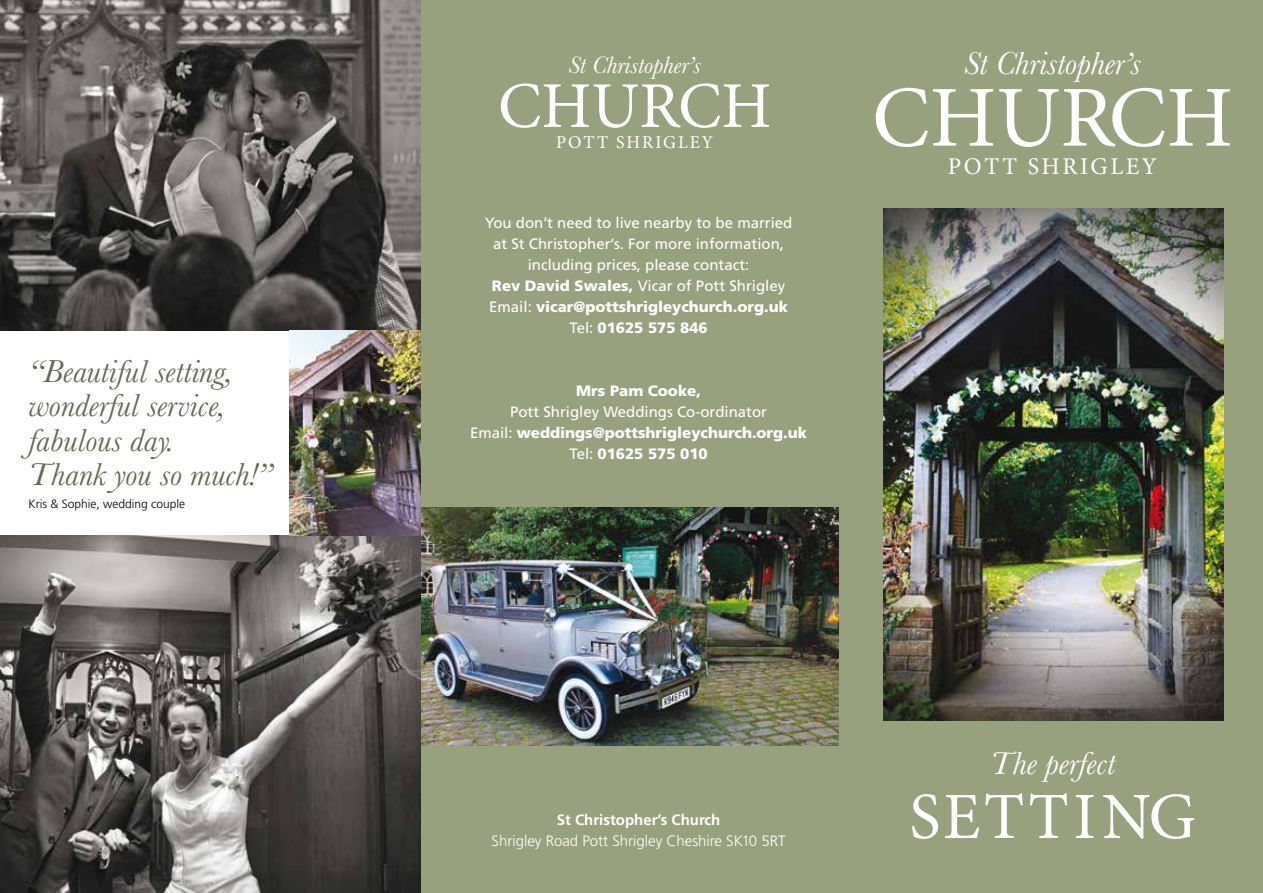
<style>
.page{position:relative;width:1263px;height:893px;background:#fff}
.page>*{position:absolute;margin:0;border:0;box-sizing:border-box;transform-origin:0 0}
.t1{font:87px "Minion Pro";color:#fff}
.t2{font:66px "Minion Pro";letter-spacing:.05em;color:#fff}
.t3{font:65.25px "Minion Pro";color:#fff}
.t4{font:italic 33px/34.5px "Baskerville";color:#626b51}
.t5{font:italic 33px "Baskerville";color:#fff}
.t6{font:italic 24.75px "Baskerville";color:#fff}
.t7{font:24px "Minion Pro";letter-spacing:.11em;color:#fff}
.t8{font:18px "Minion Pro";letter-spacing:.11em;color:#fff}
.t9{font:15px/21px "Frutiger";color:#fff;text-align:center}
.t10{font:900 15px/21px "Frutiger";color:#fff;text-align:center}
.t11{font:300 15px "Frutiger";color:#fff}
.t12{font:700 15px "Frutiger";color:#fff}
.t13{font:300 12px "Frutiger";color:#000}
.s1{font-weight:900}
.s2{font-weight:400}
</style>
<div class="page">
<div style="left:421px;top:0;width:421px;height:893px;background:#98a17d"></div>
<img style="left:421px;top:507px;width:418px;height:238px">
<div style="left:839px;top:0;width:424px;height:893px;background:#98a17d"></div>
<img style="left:0;top:0;width:421px;height:330px">
<img style="left:0;top:536px;width:421px;height:357px">
<img style="left:883px;top:208px;width:340px;height:512px">
<img style="left:289px;top:331px;width:132px;height:205px">
<h3 class="t4" style="left:28px;top:354px;width:246px">“Beautiful setting, wonderful service, fabulous day.<br>Thank you so much!”</h3>
<p class="t13" style="left:28px;top:497px;width:158px">Kris &amp; Sophie, wedding couple</p>
<h3 class="t6" style="left:568px;top:49px;width:134px">St Christopher’s</h3>
<h3 class="t3" style="left:498px;top:62px;width:275px">CHURCH</h3>
<p class="t8" style="left:556px;top:131px;width:159px">POTT SHRIGLEY</p>
<p class="t9" style="left:485px;top:212px;width:309px">You don’t need to live nearby to be married at St Christopher’s. For more information, including prices, please contact:<br><span class="s1">Rev David Swales,</span> Vicar of Pott Shrigley Email: <span class="s1">vicar@pottshrigleychurch.org.uk </span>Tel: <span class="s1">01625 575 846</span></p>
<p class="t10" style="left:576px;top:380px;width:126px">Mrs Pam Cooke,</p>
<p class="t10" style="left:470px;top:401px;width:338px"><span class="s2">Pott Shrigley Weddings Co-ordinator<br>Email:</span> weddings@pottshrigleychurch.org.uk<br><span class="s2">Tel:</span> 01625 575 010</p>
<h3 class="t5" style="left:964px;top:42px;width:178px">St Christopher’s</h3>
<h1 class="t1" style="left:872px;top:60px;width:363px">CHURCH</h1>
<h3 class="t7" style="left:948px;top:151px;width:211px">POTT SHRIGLEY</h3>
<p class="t12" style="left:557px;top:811px;width:165px">St Christopher’s Church</p>
<p class="t11" style="left:491px;top:832px;width:296px">Shrigley Road Pott Shrigley Cheshire SK10 5RT</p>
<h3 class="t5" style="left:990px;top:741px;width:126px">The perfect</h3>
<h2 class="t2" style="left:909px;top:773px;width:288px">SETTING</h2>
</div>
